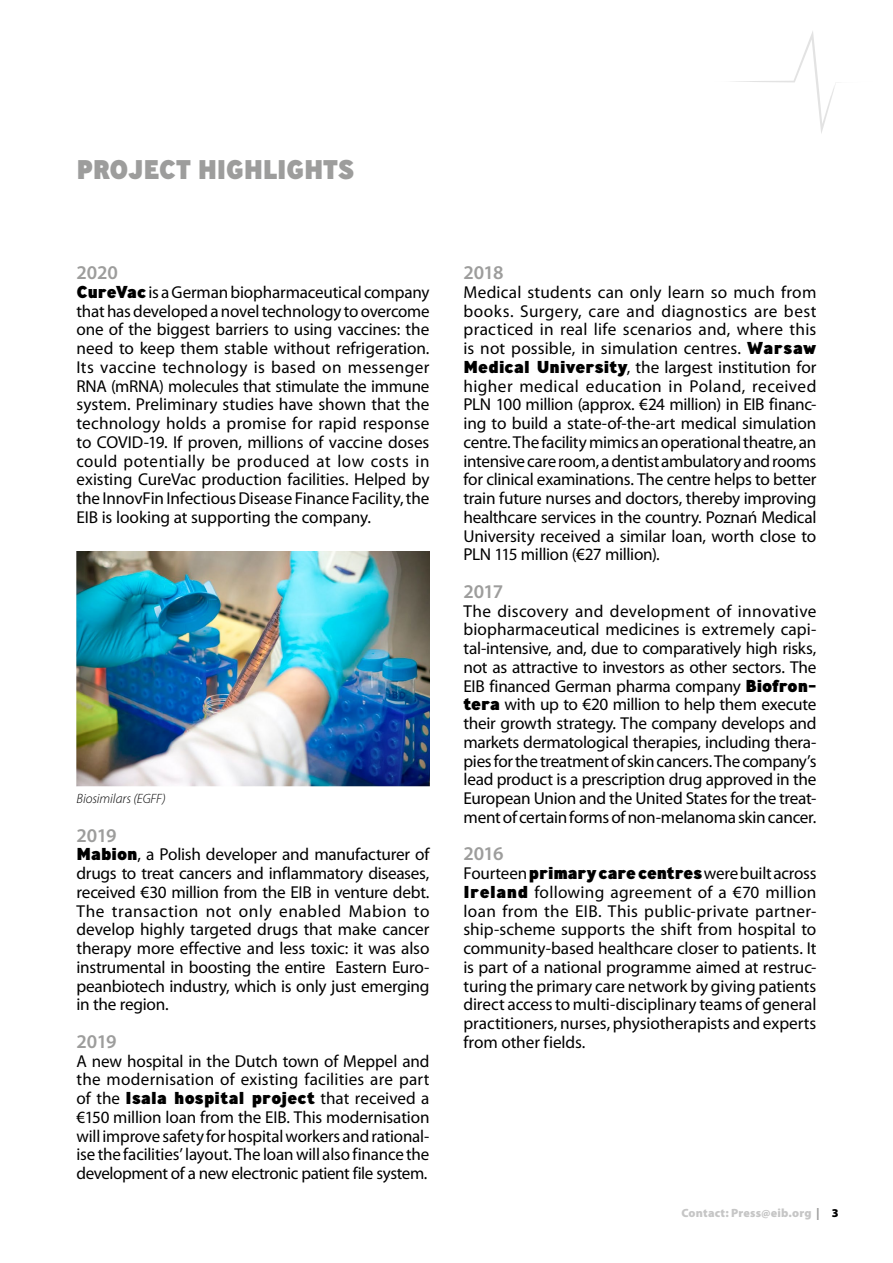
<style>
.page{position:relative;width:893px;height:1263px;background:#fff}
.page>*{position:absolute;margin:0;border:0;box-sizing:border-box;transform-origin:0 0}
.t1{font:800 27px "Ministry";letter-spacing:-.01em;color:#9d9d9c}
.t2{font:600 19.5px "Myriad Pro";letter-spacing:-.035em;color:#9d9d9c}
.t3{font:17.25px/18.8px "Myriad Pro";letter-spacing:-.01em;color:#000;text-align:justify}
.t4{font:17.25px/18.8px "Myriad Pro";letter-spacing:.01em;color:#000}
.t5{font:800 17.25px "Ministry";letter-spacing:.01em;color:#000}
.t6{font:italic 300 13.5px "Myriad Pro";letter-spacing:-.005em;color:#000}
.t7{font:900 12px "Myriad Pro";letter-spacing:.015em;color:#c6c6c6}
.s1{font-family:"Ministry";font-weight:800}
.s2{font-family:"Myriad Pro";font-weight:400}
.s3{color:#9d9d9c}
.s4{color:#000}
</style>
<div class="page">
<img style="left:77px;top:551px;width:352px;height:236px">
<svg style="left:733px;top:31px;width:102px;height:102px"></svg>
<h1 class="t1" style="left:77px;top:151px;width:280px">PROJECT HIGHLIGHTS</h1>
<p class="t2" style="left:77px;top:262px;width:43px">2020</p>
<p class="t3" style="left:77px;top:283px;width:354px"><span class="s1">CureVac</span> is a German biopharmaceutical company that has developed a novel technology to overcome one of the biggest barriers to using vaccines: the need to keep them stable without refrigeration.<br>Its vaccine technology is based on messenger RNA (mRNA) molecules that stimulate the immune system. Preliminary studies have shown that the technology holds a promise for rapid response to COVID-19. If proven, millions of vaccine doses could potentially be produced at low costs in existing CureVac production facilities. Helped by the InnovFin Infectious Disease Finance Facility, the EIB is looking at supporting the company.</p>
<p class="t6" style="left:77px;top:791px;width:91px">Biosimilars (EGFF)</p>
<p class="t2" style="left:77px;top:824px;width:42px">2019</p>
<p class="t3" style="left:77px;top:845px;width:354px"><span class="s1">Mabion</span>, a Polish developer and manufacturer of drugs to treat cancers and inflammatory diseases, received €30 million from the EIB in venture debt.<br>The transaction not only enabled Mabion to develop highly targeted drugs that make cancer therapy more effective and less toxic: it was also instrumental in boosting the entire Eastern Euro&shy;peanbiotech industry, which is only just emerging in the region.</p>
<p class="t2" style="left:77px;top:1030px;width:42px">2019</p>
<p class="t4" style="left:77px;top:1052px;width:354px">A new hospital in the Dutch town of Meppel and the modernisation of existing facilities are part</p>
<p class="t5" style="left:77px;top:1086px;width:354px"><span class="s2">of the</span> Isala hospital project <span class="s2">that received a</span></p>
<p class="t3" style="left:77px;top:1108px;width:354px">€150 million loan from the EIB. This modernisation will improve safety for hospital workers and rational&shy;ise the facilities’ layout. The loan will also finance the development of a new electronic patient file system.</p>
<p class="t2" style="left:463px;top:262px;width:42px">2018</p>
<p class="t3" style="left:463px;top:283px;width:354px">Medical students can only learn so much from books. Surgery, care and diagnostics are best practiced in real life scenarios and, where this is not possible, in simulation centres. <span class="s1">Warsaw Medical University</span>, the largest institution for higher medical education in Poland, received PLN 100 million (approx. €24 million) in EIB financ&shy;ing to build a state-of-the-art medical simulation centre. The facility mimics an operational theatre, an intensive care room, a dentist ambulatory and rooms for clinical examinations. The centre helps to better train future nurses and doctors, thereby improving healthcare services in the country. Poznań Medical University received a similar loan, worth close to PLN 115 million (€27 million).</p>
<p class="t2" style="left:463px;top:580px;width:41px">2017</p>
<p class="t3" style="left:463px;top:602px;width:354px">The discovery and development of innovative biopharmaceutical medicines is extremely capi&shy;tal-intensive, and, due to comparatively high risks, not as attractive to investors as other sectors. The EIB financed German pharma company <span class="s1">Biofron&shy;tera</span> with up to €20 million to help them execute their growth strategy. The company develops and markets dermatological therapies, including thera&shy;pies for the treatment of skin cancers. The company’s lead product is a prescription drug approved in the European Union and the United States for the treat&shy;ment of certain forms of non-melanoma skin cancer.</p>
<p class="t2" style="left:463px;top:843px;width:42px">2016</p>
<p class="t3" style="left:463px;top:864px;width:354px">Fourteen <span class="s1">primary care centres</span> were built across <span class="s1">Ireland</span> following agreement of a €70 million loan from the EIB. This public-private partner&shy;ship-scheme supports the shift from hospital to community-based healthcare closer to patients. It is part of a national programme aimed at restruc&shy;turing the primary care network by giving patients direct access to multi-disciplinary teams of general practitioners, nurses, physiotherapists and experts from other fields.</p>
<p class="t7" style="left:681px;top:1206px;width:159px">Contact: Press@eib.org <span class="s3">|</span> <span class="s4">3</span></p>
</div>
